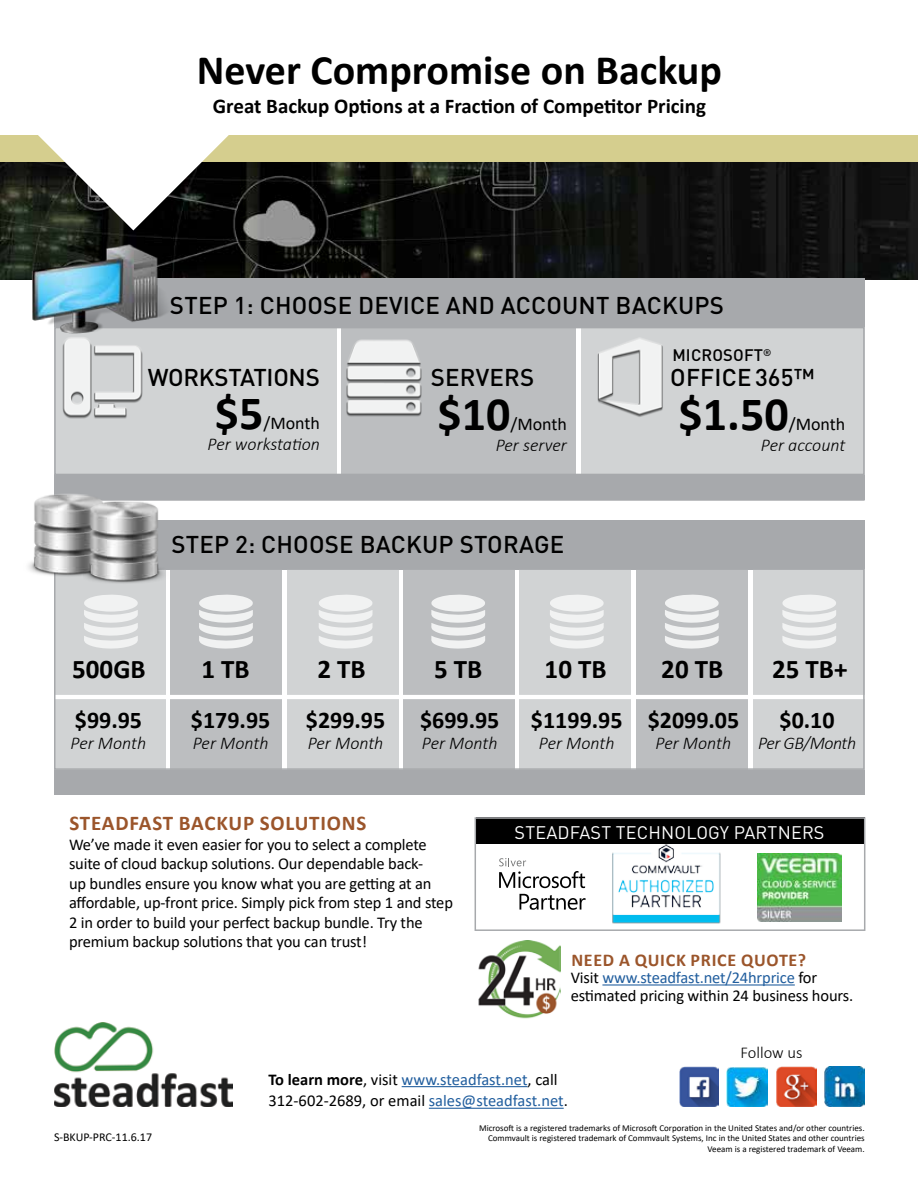
<style>
.page{position:relative;width:918px;height:1188px;background:#fff}
.page>*{position:absolute;margin:0;border:0;box-sizing:border-box;transform-origin:0 0}
.t1{font:700 48px "Calibri";color:#000}
.t2{font:700 42px "Calibri";color:#000}
.t3{font:700 27px "Calibri";color:#000}
.t4{font:500 24px "DIN Pro";letter-spacing:.01em;color:#000}
.t5{font:700 24px "Calibri";color:#000}
.t6{font:500 24px "DIN Pro";letter-spacing:-.01em;color:#000}
.t7{font:700 21px "Calibri";color:#000}
.t8{font:700 21px "Calibri";letter-spacing:.04em;color:#9b552b}
.t9{font:italic 300 18px "Calibri";color:#000}
.t10{font:18px "DIN Pro";letter-spacing:.01em;color:#fff}
.t11{font:700 18px "Calibri";letter-spacing:.04em;color:#9b552b}
.t12{font:18px "Calibri";color:#000}
.t13{font:italic 300 18px "Calibri";letter-spacing:-.025em;color:#000}
.t14{font:16.5px/19.5px "Calibri";letter-spacing:-.01em;color:#000}
.t15{font:16.5px/21.6px "Calibri";color:#215e9e}
.t16{font:500 16.5px "DIN Pro";letter-spacing:.01em;color:#000}
.t17{font:300 16.5px "Calibri";color:#000}
.t18{font:12px "Calibri";color:#000}
.t19{font:9px/10.8px "Calibri";color:#000;text-align:right}
.s1{color:#215e9e}
.s2{font-weight:700;color:#000}
.s3{color:#000}
</style>
<div class="page">
<div style="left:476px;top:817px;width:389px;height:27px;background:#000"></div>
<div style="left:475px;top:817px;width:390px;height:114px;border:2px solid #a7a9ac"></div>
<div style="left:54px;top:568px;width:112px;height:202px;background:#d1d3d4"></div>
<div style="left:54px;top:327px;width:282px;height:147px;background:#d1d3d4"></div>
<div style="left:170px;top:568px;width:112px;height:202px;background:#bcbec0"></div>
<div style="left:287px;top:568px;width:112px;height:202px;background:#d1d3d4"></div>
<div style="left:403px;top:568px;width:112px;height:202px;background:#bcbec0"></div>
<div style="left:342px;top:327px;width:234px;height:148px;background:#bcbec0"></div>
<div style="left:519px;top:568px;width:112px;height:202px;background:#d1d3d4"></div>
<div style="left:636px;top:568px;width:112px;height:202px;background:#bcbec0"></div>
<div style="left:753px;top:568px;width:112px;height:202px;background:#d1d3d4"></div>
<div style="left:582px;top:327px;width:283px;height:148px;background:#d1d3d4"></div>
<div style="left:54px;top:770px;width:811px;height:25px;background:#a7a9ac"></div>
<div style="left:54px;top:475px;width:811px;height:25px;background:#a7a9ac"></div>
<img style="left:0;top:162px;width:918px;height:117px">
<div style="left:0;top:135px;width:918px;height:27px;background:#d5ce8e"></div>
<hr style="left:402px;top:1086px;width:126px;height:1px;background:#215e9e">
<hr style="left:429px;top:1108px;width:135px;height:1px;background:#215e9e">
<img style="left:727px;top:1067px;width:40px;height:39px">
<img style="left:679px;top:1067px;width:40px;height:39px">
<img style="left:776px;top:1067px;width:40px;height:39px">
<img style="left:824px;top:1067px;width:41px;height:40px">
<img style="left:54px;top:1022px;width:178px;height:84px">
<svg style="left:38px;top:135px;width:191px;height:95px"></svg>
<hr style="left:602px;top:984px;width:193px;height:2px;background:#215e9e">
<svg style="left:84px;top:594px;width:54px;height:55px"></svg>
<svg style="left:550px;top:594px;width:54px;height:55px"></svg>
<svg style="left:199px;top:594px;width:54px;height:55px"></svg>
<svg style="left:665px;top:594px;width:54px;height:55px"></svg>
<svg style="left:319px;top:594px;width:54px;height:55px"></svg>
<svg style="left:782px;top:594px;width:54px;height:55px"></svg>
<svg style="left:431px;top:594px;width:54px;height:55px"></svg>
<hr style="left:54px;top:695px;width:811px;height:4px;background:#fff">
<div style="left:54px;top:568px;width:811px;height:202px;border:2px solid #a7a9ac"></div>
<div style="left:54px;top:327px;width:811px;height:148px;border:2px solid #a7a9ac"></div>
<div style="left:57px;top:520px;width:808px;height:48px;background:#a7a9ac"></div>
<div style="left:54px;top:279px;width:811px;height:48px;background:#a7a9ac"></div>
<img style="left:62px;top:360px;width:81px;height:59px">
<img style="left:346px;top:339px;width:76px;height:78px">
<img style="left:597px;top:338px;width:66px;height:79px">
<img style="left:758px;top:853px;width:84px;height:69px">
<img style="left:612px;top:844px;width:109px;height:80px">
<img style="left:31px;top:216px;width:144px;height:144px">
<img style="left:28px;top:494px;width:60px;height:84px">
<img style="left:83px;top:496px;width:86px;height:87px">
<svg style="left:519px;top:894px;width:67px;height:16px"></svg>
<svg style="left:499px;top:858px;width:86px;height:30px"></svg>
<img style="left:478px;top:941px;width:83px;height:78px">
<h2 class="t2" style="left:197px;top:41px;width:527px">Never Compromise on Backup</h2>
<p class="t7" style="left:213px;top:91px;width:495px">Great Backup Options at a Fraction of Competitor Pricing</p>
<h3 class="t4" style="left:170px;top:289px;width:556px">STEP 1: CHOOSE DEVICE AND ACCOUNT BACKUPS</h3>
<p class="t16" style="left:672px;top:344px;width:101px">MICROSOFT<sup>®</sup></p>
<h3 class="t6" style="left:148px;top:361px;width:173px">WORKSTATIONS</h3>
<h3 class="t4" style="left:431px;top:361px;width:105px">SERVERS</h3>
<h3 class="t4" style="left:670px;top:361px;width:146px">OFFICE365™</h3>
<h1 class="t1" style="left:215px;top:379px;width:50px">$5</h1>
<p class="t12" style="left:263px;top:411px;width:58px">/Month</p>
<p class="t9" style="left:208px;top:433px;width:114px">Per workstation</p>
<h1 class="t1" style="left:437px;top:380px;width:75px">$10</h1>
<p class="t12" style="left:510px;top:412px;width:58px">/Month</p>
<p class="t9" style="left:496px;top:434px;width:73px">Per server</p>
<h1 class="t1" style="left:679px;top:381px;width:112px">$1.50</h1>
<p class="t12" style="left:789px;top:412px;width:58px">/Month</p>
<p class="t9" style="left:761px;top:434px;width:86px">Per account</p>
<h3 class="t4" style="left:171px;top:528px;width:394px">STEP 2: CHOOSE BACKUP STORAGE</h3>
<h3 class="t3" style="left:72px;top:650px;width:75px">500GB</h3>
<h3 class="t3" style="left:202px;top:650px;width:50px">1 TB</h3>
<h3 class="t3" style="left:317px;top:650px;width:50px">2 TB</h3>
<h3 class="t3" style="left:434px;top:650px;width:50px">5 TB</h3>
<h3 class="t3" style="left:545px;top:650px;width:63px">10 TB</h3>
<h3 class="t3" style="left:661px;top:650px;width:63px">20 TB</h3>
<h3 class="t3" style="left:772px;top:650px;width:77px">25 TB+</h3>
<h3 class="t5" style="left:75px;top:703px;width:69px">$99.95</h3>
<p class="t9" style="left:71px;top:731px;width:77px">Per Month</p>
<h3 class="t5" style="left:191px;top:703px;width:81px">$179.95</h3>
<p class="t9" style="left:193px;top:731px;width:77px">Per Month</p>
<h3 class="t5" style="left:306px;top:703px;width:81px">$299.95</h3>
<p class="t9" style="left:308px;top:731px;width:77px">Per Month</p>
<h3 class="t5" style="left:420px;top:703px;width:81px">$699.95</h3>
<p class="t9" style="left:422px;top:731px;width:77px">Per Month</p>
<h3 class="t5" style="left:531px;top:703px;width:93px">$1199.95</h3>
<p class="t9" style="left:539px;top:731px;width:77px">Per Month</p>
<h3 class="t5" style="left:648px;top:703px;width:93px">$2099.05</h3>
<p class="t9" style="left:656px;top:731px;width:77px">Per Month</p>
<h3 class="t5" style="left:780px;top:703px;width:57px">$0.10</h3>
<p class="t13" style="left:758px;top:731px;width:100px">Per GB/Month</p>
<p class="t8" style="left:69px;top:808px;width:299px">STEADFAST BACKUP SOLUTIONS</p>
<p class="t14" style="left:69px;top:834px;width:386px">We’ve made it even easier for you to select a complete suite of cloud backup solutions. Our dependable back-<br>up bundles ensure you know what you are getting at an affordable, up-front price. Simply pick from step 1 and step 2 in order to build your perfect backup bundle. Try the premium backup solutions that you can trust!</p>
<p class="t10" style="left:515px;top:820px;width:311px">STEADFAST TECHNOLOGY PARTNERS</p>
<p class="t11" style="left:571px;top:947px;width:236px">NEED A QUICK PRICE QUOTE?</p>
<p class="t14" style="left:571px;top:968px;width:284px;line-height:18px">Visit <span class="s1">www.steadfast.net/24hrprice</span> for estimated pricing within 24 business hours.</p>
<p class="t17" style="left:741px;top:1042px;width:63px">Follow us</p>
<p class="t18" style="left:54px;top:1129px;width:100px">S-BKUP-PRC-11.6.17</p>
<p class="t15" style="left:268px;top:1068px;width:301px"><span class="s2">To learn more</span><span class="s3">, visit</span> www.steadfast.net<span class="s3">, call<br>312-602-2689, or email</span> sales@steadfast.net<span class="s3">.</span></p>
<p class="t19" style="left:479px;top:1122px;width:387px">Microsoft is a registered trademarks of Microsoft Corporation in the United States and/or other countries.<br>Commvault is registered trademark of Commvault Systems, Inc in the United States and other countries<br>Veeam is a registered trademark of Veeam.</p>
</div>
